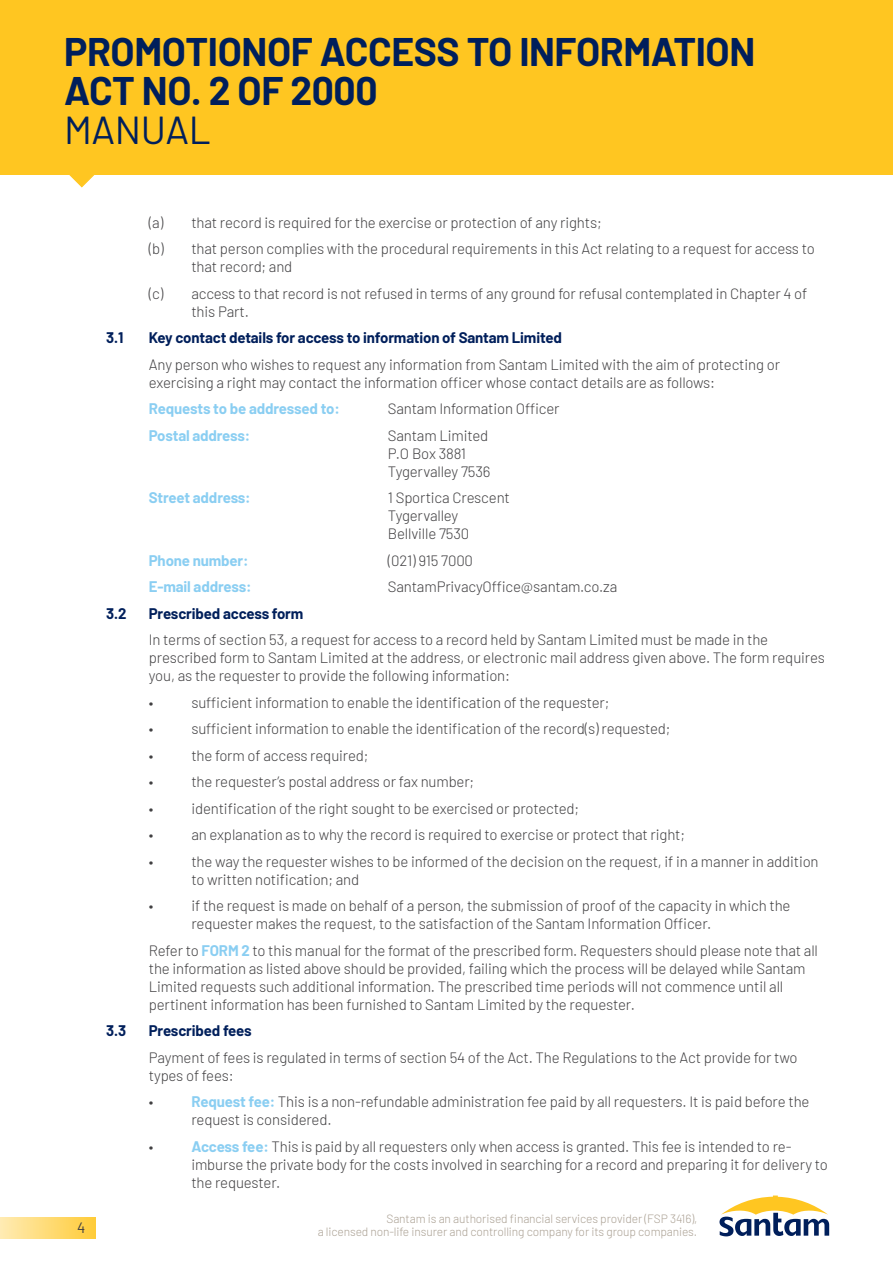
<style>
.page{position:relative;width:893px;height:1263px;background:#fff}
.page>*{position:absolute;margin:0;border:0;box-sizing:border-box;transform-origin:0 0}
.t1{font:700 39px/39px "Barlow";letter-spacing:-.01em;color:#001f5b}
.t2{font:39px "Barlow";letter-spacing:-.01em;color:#001f5b}
.t3{font:300 15px/18px "Barlow";letter-spacing:-.01em;color:#414042}
.t4{font:700 15px "Barlow";letter-spacing:-.01em;color:#001f5b}
.t5{font:700 15px "Barlow";letter-spacing:-.01em;color:#8acef2}
.t6{font:15px "Barlow";color:#414042}
.t7{font:300 12px "Barlow";letter-spacing:-.01em;color:#aba194}
.s1{font-weight:700;color:#8acef2}
</style>
<div class="page">
<div style="left:0;top:0;width:893px;height:175px;background:#ffc621"></div>
<svg style="left:69px;top:175px;width:26px;height:13px"></svg>
<svg style="left:719px;top:1195px;width:110px;height:41px"></svg>
<div style="left:0;top:1217px;width:95px;height:21px;background:linear-gradient(to right,#ffebb4,#ffcc3a)"></div>
<h1 class="t1" style="left:64px;top:29px;width:693px">PROMOTIONOF ACCESS TO INFORMATION<br>ACT NO. 2 OF 2000</h1>
<h1 class="t2" style="left:64px;top:101px;width:148px">MANUAL</h1>
<p class="t3" style="left:149px;top:208px;width:667px;line-height:26.5px">(a) that record is required for the exercise or protection of any rights;<br>(b) that person complies with the procedural requirements in this Act relating to a request for access to</p>
<p class="t3" style="left:149px;top:252px;width:660px;line-height:26.5px;text-indent:43px">that record; and<br>(c) access to that record is not refused in terms of any ground for refusal contemplated in Chapter 4 of</p>
<p class="t3" style="left:191px;top:301px;width:59px">this Part.</p>
<p class="t4" style="left:106px;top:327px;width:19px">3.1</p>
<p class="t4" style="left:149px;top:327px;width:415px">Key contact details for access to information of Santam Limited</p>
<p class="t3" style="left:149px;top:354px;width:633px">Any person who wishes to request any information from Santam Limited with the aim of protecting or exercising a right may contact the information officer whose contact details are as follows:</p>
<p class="t5" style="left:149px;top:398px;width:192px">Requests to be addressed to:</p>
<p class="t3" style="left:388px;top:399px;width:173px">Santam Information Officer</p>
<p class="t5" style="left:149px;top:424px;width:103px">Postal address:</p>
<p class="t3" style="left:388px;top:425px;width:104px">Santam Limited<br>P.O Box 3881<br>Tygervalley 7536</p>
<p class="t5" style="left:149px;top:487px;width:103px">Street address:</p>
<p class="t3" style="left:388px;top:488px;width:124px">1 Sportica Crescent<br>Tygervalley<br>Bellville 7530</p>
<p class="t5" style="left:149px;top:549px;width:101px">Phone number:</p>
<p class="t3" style="left:388px;top:550px;width:87px">(021) 915 7000</p>
<p class="t5" style="left:149px;top:576px;width:104px">E-mail address:</p>
<p class="t3" style="left:388px;top:577px;width:231px">SantamPrivacyOffice@santam.co.za</p>
<p class="t4" style="left:106px;top:602px;width:22px">3.2</p>
<p class="t4" style="left:149px;top:602px;width:156px">Prescribed access form</p>
<p class="t3" style="left:149px;top:630px;width:678px">In terms of section 53, a request for access to a record held by Santam Limited must be made in the prescribed form to Santam Limited at the address, or electronic mail address given above. The form requires you, as the requester to provide the following information:</p>
<p class="t3" style="left:149px;top:692px;width:6px">•</p>
<p class="t3" style="left:191px;top:692px;width:420px">sufficient information to enable the identification of the requester;</p>
<p class="t3" style="left:149px;top:719px;width:6px">•</p>
<p class="t3" style="left:191px;top:719px;width:481px">sufficient information to enable the identification of the record(s) requested;</p>
<p class="t3" style="left:149px;top:745px;width:6px">•</p>
<p class="t3" style="left:191px;top:745px;width:179px">the form of access required;</p>
<p class="t3" style="left:149px;top:772px;width:6px">•</p>
<p class="t3" style="left:191px;top:772px;width:284px">the requester’s postal address or fax number;</p>
<p class="t3" style="left:149px;top:798px;width:6px">•</p>
<p class="t3" style="left:191px;top:798px;width:389px">identification of the right sought to be exercised or protected;</p>
<p class="t3" style="left:149px;top:825px;width:6px">•</p>
<p class="t3" style="left:191px;top:825px;width:495px">an explanation as to why the record is required to exercise or protect that right;</p>
<p class="t3" style="left:149px;top:851px;width:6px">•</p>
<p class="t3" style="left:191px;top:851px;width:629px">the way the requester wishes to be informed of the decision on the request, if in a manner in addition to written notification; and</p>
<p class="t3" style="left:149px;top:896px;width:6px">•</p>
<p class="t3" style="left:191px;top:896px;width:601px">if the request is made on behalf of a person, the submission of proof of the capacity in which the requester makes the request, to the satisfaction of the Santam Information Officer.</p>
<p class="t3" style="left:149px;top:940px;width:671px">Refer to <span class="s1">FORM 2</span> to this manual for the format of the prescribed form. Requesters should please note that all the information as listed above should be provided, failing which the process will be delayed while Santam Limited requests such additional information. The prescribed time periods will not commence until all pertinent information has been furnished to Santam Limited by the requester.</p>
<p class="t4" style="left:106px;top:1020px;width:21px">3.3</p>
<p class="t4" style="left:149px;top:1020px;width:104px">Prescribed fees</p>
<p class="t3" style="left:149px;top:1047px;width:650px">Payment of fees is regulated in terms of section 54 of the Act. The Regulations to the Act provide for two types of fees:</p>
<p class="t3" style="left:149px;top:1092px;width:6px">•</p>
<p class="t3" style="left:191px;top:1092px;width:620px"><span class="s1">Request fee:</span> This is a non-refundable administration fee paid by all requesters. It is paid before the request is considered.</p>
<p class="t3" style="left:149px;top:1136px;width:6px">•</p>
<p class="t3" style="left:191px;top:1136px;width:638px"><span class="s1">Access fee:</span> This is paid by all requesters only when access is granted. This fee is intended to re&shy;imburse the private body for the costs involved in searching for a record and preparing it for delivery to the requester.</p>
<p class="t7" style="left:386px;top:1210px;width:312px">Santam is an authorised financial services provider (FSP 3416),</p>
<p class="t6" style="left:77px;top:1217px;width:10px">4</p>
<p class="t7" style="left:318px;top:1223px;width:381px">a licensed non-life insurer and controlling company for its group companies.</p>
</div>
